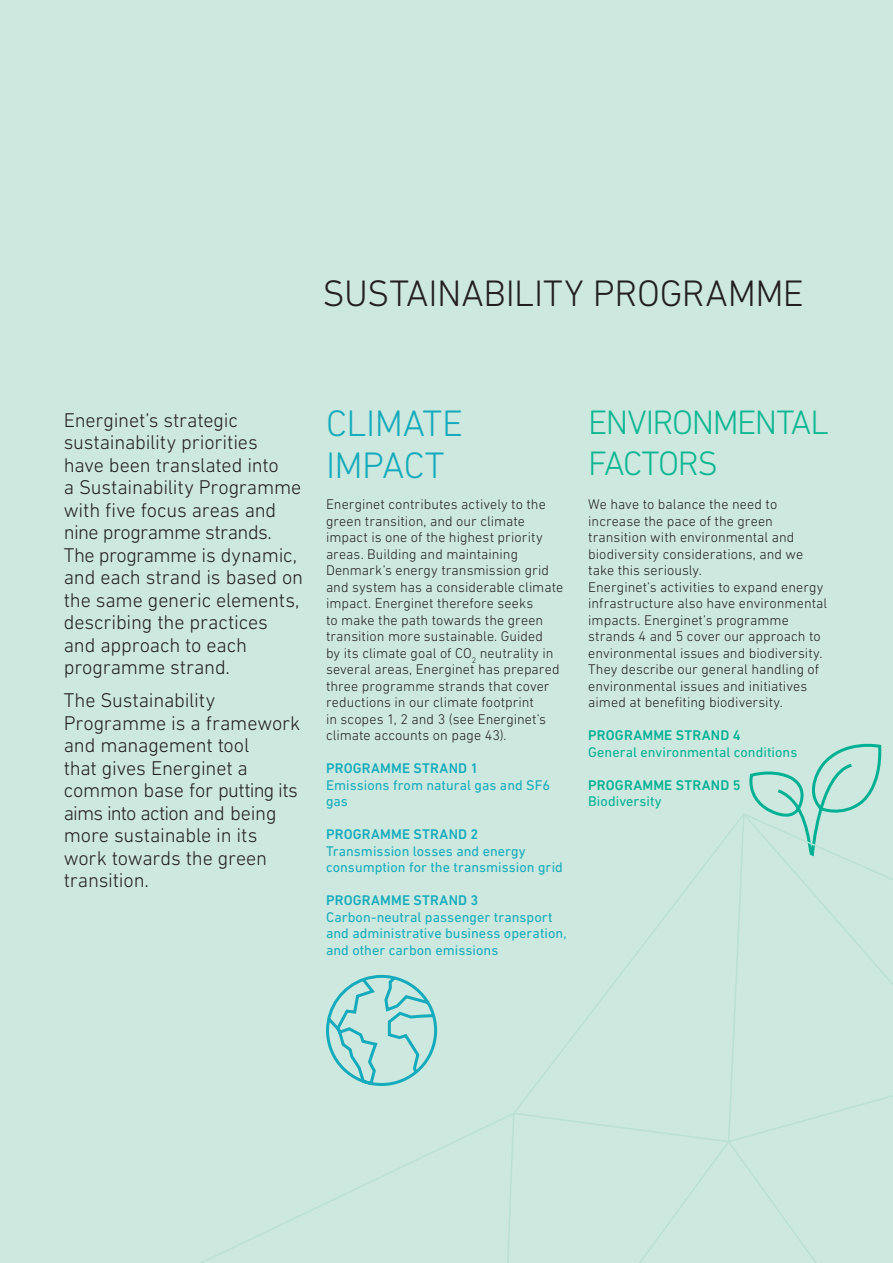
<style>
.page{position:relative;width:893px;height:1263px;background:#cde8de}
.page>*{position:absolute;margin:0;border:0;box-sizing:border-box;transform-origin:0 0}
.t1{font:300 37.5px "DIN Next LT Pro";letter-spacing:-.01em;color:#231f20}
.t2{font:300 37.5px/41.2px "DIN Next LT Pro";letter-spacing:-.015em;color:#15abbc}
.t3{font:300 34.5px/41.2px "DIN Next LT Pro";letter-spacing:-.045em;color:#0cb693}
.t4{font:300 20.25px/22.5px "DIN Next LT Pro";letter-spacing:-.01em;color:#231f20}
.t5{font:300 14.25px/16.5px "DIN Next LT Pro";letter-spacing:.005em;color:#231f20}
.t6{font:14.25px/16.5px "DIN Next LT Pro";letter-spacing:.005em;color:#15abbc}
.t7{font:500 14.25px "DIN Next LT Pro";letter-spacing:.01em;color:#15abbc}
.t8{font:14.25px "DIN Next LT Pro";letter-spacing:.005em;color:#00b095}
.t9{font:500 14.25px "DIN Next LT Pro";letter-spacing:.01em;color:#00b095}
</style>
<div class="page">
<svg style="left:749px;top:743px;width:132px;height:69px"></svg>
<svg style="left:200px;top:812px;width:693px;height:451px"></svg>
<h1 class="t1" style="left:323px;top:272px;width:483px">SUSTAINABILITY PROGRAMME</h1>
<p class="t4" style="left:64px;top:408px;width:241px">Energinet’s strategic sustainability priorities<br>have been translated into<br>a Sustainability Programme with five focus areas and nine programme strands.<br>The programme is dynamic, and each strand is based on the same generic elements, describing the practices and approach to each programme strand.</p>
<h3 class="t4" style="left:64px;top:689px;width:238px">The Sustainability<br>Programme is a framework and management tool<br>that gives Energinet a common base for putting its aims into action and being more sustainable in its work towards the green transition.</h3>
<h1 class="t2" style="left:326px;top:403px;width:139px">CLIMATE<br>IMPACT</h1>
<p class="t5" style="left:326px;top:496px;width:239px">Energinet contributes actively to the green transition, and our climate impact is one of the highest priority areas. Building and maintaining Denmark’s energy transmission grid and system has a considerable climate impact. Energinet therefore seeks<br>to make the path towards the green transition more sustainable. Guided<br>by its climate goal of CO<sub>2</sub> neutrality in several areas, Energinet has prepared three programme strands that cover reductions in our climate footprint<br>in scopes 1, 2 and 3 (see Energinet’s climate accounts on page 43).</p>
<p class="t7" style="left:326px;top:760px;width:154px">PROGRAMME STRAND 1</p>
<p class="t6" style="left:326px;top:777px;width:226px">Emissions from natural gas and SF6 gas</p>
<p class="t7" style="left:326px;top:826px;width:154px">PROGRAMME STRAND 2</p>
<p class="t6" style="left:326px;top:843px;width:238px">Transmission losses and energy consumption for the transmission grid</p>
<p class="t7" style="left:326px;top:892px;width:154px">PROGRAMME STRAND 3</p>
<p class="t6" style="left:326px;top:909px;width:242px">Carbon-neutral passenger transport and administrative business operation, and other carbon emissions</p>
<h2 class="t3" style="left:588px;top:401px;width:242px">ENVIRONMENTAL<br>FACTORS</h2>
<p class="t5" style="left:588px;top:496px;width:240px">We have to balance the need to increase the pace of the green transition with environmental and biodiversity considerations, and we take this seriously.<br>Energinet’s activities to expand energy infrastructure also have environmental impacts. Energinet’s programme strands 4 and 5 cover our approach to environmental issues and biodiversity.<br>They describe our general handling of environmental issues and initiatives aimed at benefiting biodiversity.</p>
<p class="t9" style="left:588px;top:727px;width:154px">PROGRAMME STRAND 4</p>
<p class="t8" style="left:588px;top:744px;width:211px">General environmental conditions</p>
<p class="t9" style="left:588px;top:777px;width:154px">PROGRAMME STRAND 5</p>
<p class="t8" style="left:588px;top:793px;width:75px">Biodiversity</p>
</div>
